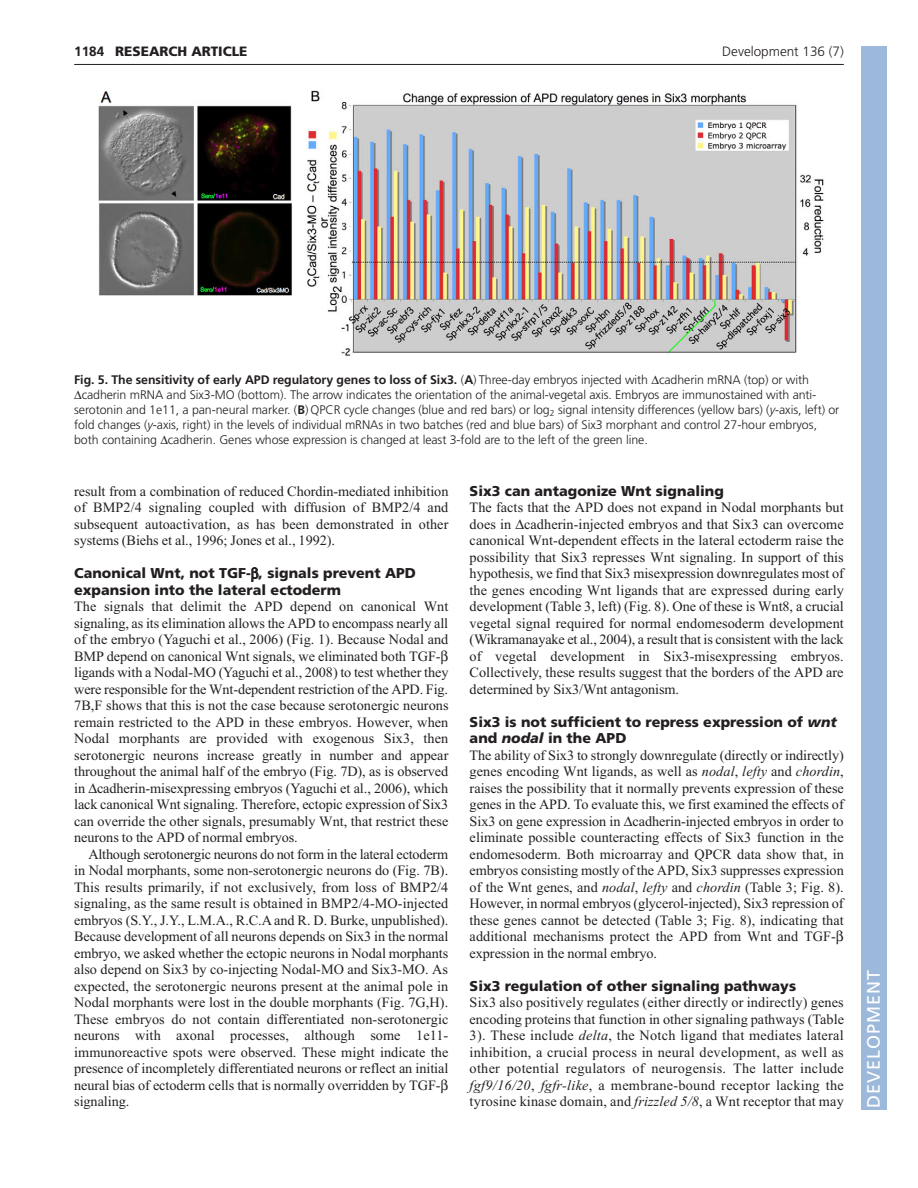
<style>
.page{position:relative;width:918px;height:1188px;background:#fff}
.page>*{position:absolute;margin:0;border:0;box-sizing:border-box;transform-origin:0 0}
.t1{font:18px "Frutiger LT Std";letter-spacing:.055em;color:#fff}
.t2{font:14.25px/16.5px "Times New Roman";color:#231f20;text-align:justify}
.t3{font:900 14.25px/16.5px "Frutiger LT Std";color:#231f20}
.t4{font:300 13.5px "Frutiger LT Std";color:#231f20}
.t5{font:900 13.5px "Frutiger LT Std";color:#231f20}
.t6{font:700 13.5px "Frutiger LT Std";color:#231f20}
.t7{font:300 12.3px "Frutiger LT Std";letter-spacing:-.005em;color:#231f20}
.t8{font:700 12.3px "Frutiger LT Std";letter-spacing:-.005em;color:#231f20}
.s1{font-weight:300}
.s2{font-weight:700}
.s3{font-style:italic}
</style>
<div class="page">
<hr style="left:74px;top:64px;width:770px;height:1px;background:#231f20">
<img style="left:98px;top:90px;width:726px;height:266px">
<div style="left:861px;top:46px;width:25px;height:1064px;background:#9cb9db"></div>
<svg style="left:251px;top:567px;width:8px;height:15px"></svg>
<p class="t6" style="left:74px;top:46px;width:32px">1184</p>
<p class="t5" style="left:115px;top:46px;width:134px">RESEARCH ARTICLE</p>
<p class="t4" style="left:722px;top:46px;width:123px">Development 136 (7)</p>
<p class="t8" style="left:74px;top:375px;width:736px">Fig. 5. The sensitivity of early APD regulatory genes to loss of Six3. <span class="s1">(</span>A<span class="s1">) Three-day embryos injected with cadherin mRNA (top) or with</span></p>
<p class="t7" style="left:82px;top:390px;width:736px">cadherin mRNA and Six3-MO (bottom). The arrow indicates the orientation of the animal-vegetal axis. Embryos are immunostained with anti-</p>
<p class="t7" style="left:74px;top:405px;width:767px">serotonin and 1e11, a pan-neural marker. (<span class="s2">B</span>) QPCR cycle changes (blue and red bars) or log<sub>2</sub> signal intensity differences (yellow bars) (<span class="s3">y</span>-axis, left) or</p>
<p class="t7" style="left:74px;top:420px;width:745px">fold changes (<span class="s3">y</span>-axis, right) in the levels of individual mRNAs in two batches (red and blue bars) of Six3 morphant and control 27-hour embryos,</p>
<p class="t7" style="left:74px;top:435px;width:575px">both containing cadherin. Genes whose expression is changed at least 3-fold are to the left of the green line.</p>
<p class="t2" style="left:74px;top:484px;width:376px">result from a combination of reduced Chordin-mediated inhibition of BMP2/4 signaling coupled with diffusion of BMP2/4 and subsequent autoactivation, as has been demonstrated in other systems (Biehs et al., 1996; Jones et al., 1992).</p>
<p class="t3" style="left:74px;top:566px;width:343px">Canonical Wnt, not TGF- , signals prevent APD expansion into the lateral ectoderm</p>
<p class="t2" style="left:74px;top:600px;width:376px;text-align:left">The signals that delimit the APD depend on canonical Wnt signaling, as its elimination allows the APD to encompass nearly all of the embryo (Yaguchi et al., 2006) (Fig. 1). Because Nodal and BMP depend on canonical Wnt signals, we eliminated both TGF&shy;ligands with a Nodal-MO (Yaguchi et al., 2008) to test whether they were responsible for the Wnt-dependent restriction of the APD. Fig.<br>7B,F shows that this is not the case because serotonergic neurons remain restricted to the APD in these embryos. However, when Nodal morphants are provided with exogenous Six3, then serotonergic neurons increase greatly in number and appear throughout the animal half of the embryo (Fig. 7D), as is observed in cadherin-misexpressing embryos (Yaguchi et al., 2006), which lack canonical Wnt signaling. Therefore, ectopic expression of Six3 can override the other signals, presumably Wnt, that restrict these neurons to the APD of normal embryos.</p>
<p class="t2" style="left:74px;top:847px;width:376px;text-align:left;text-indent:14px">Although serotonergic neurons do not form in the lateral ectoderm in Nodal morphants, some non-serotonergic neurons do (Fig. 7B).<br>This results primarily, if not exclusively, from loss of BMP2/4 signaling, as the same result is obtained in BMP2/4-MO-injected embryos (S.Y., J.Y., L.M.A., R.C.A and R. D. Burke, unpublished).<br>Because development of all neurons depends on Six3 in the normal embryo, we asked whether the ectopic neurons in Nodal morphants also depend on Six3 by co-injecting Nodal-MO and Six3-MO. As expected, the serotonergic neurons present at the animal pole in Nodal morphants were lost in the double morphants (Fig. 7G,H).<br>These embryos do not contain differentiated non-serotonergic neurons with axonal processes, although some 1e11- immunoreactive spots were observed. These might indicate the presence of incompletely differentiated neurons or reflect an initial neural bias of ectoderm cells that is normally overridden by TGF&shy;signaling.</p>
<p class="t3" style="left:470px;top:484px;width:256px">Six3 can antagonize Wnt signaling</p>
<p class="t2" style="left:470px;top:501px;width:376px">The facts that the APD does not expand in Nodal morphants but does in cadherin-injected embryos and that Six3 can overcome canonical Wnt-dependent effects in the lateral ectoderm raise the possibility that Six3 represses Wnt signaling. In support of this hypothesis, we find that Six3 misexpression downregulates most of the genes encoding Wnt ligands that are expressed during early development (Table 3, left) (Fig. 8). One of these is Wnt8, a crucial vegetal signal required for normal endomesoderm development (Wikramanayake et al., 2004), a result that is consistent with the lack of vegetal development in Six3-misexpressing embryos.<br>Collectively, these results suggest that the borders of the APD are determined by Six3/Wnt antagonism.</p>
<p class="t3" style="left:470px;top:715px;width:369px">Six3 is not sufficient to repress expression of <span class="s3">wnt </span>and <span class="s3">nodal</span> in the APD</p>
<p class="t2" style="left:470px;top:748px;width:376px;text-align:left">The ability of Six3 to strongly downregulate (directly or indirectly) genes encoding Wnt ligands, as well as <span class="s3">nodal</span>, <span class="s3">lefty</span> and <span class="s3">chordin</span>, raises the possibility that it normally prevents expression of these genes in the APD. To evaluate this, we first examined the effects of Six3 on gene expression in cadherin-injected embryos in order to eliminate possible counteracting effects of Six3 function in the endomesoderm. Both microarray and QPCR data show that, in embryos consisting mostly of the APD, Six3 suppresses expression of the Wnt genes, and <span class="s3">nodal</span>, <span class="s3">lefty</span> and <span class="s3">chordin</span> (Table 3; Fig. 8).<br>However, in normal embryos (glycerol-injected), Six3 repression of these genes cannot be detected (Table 3; Fig. 8), indicating that additional mechanisms protect the APD from Wnt and TGF&shy;expression in the normal embryo.</p>
<p class="t3" style="left:470px;top:979px;width:328px">Six3 regulation of other signaling pathways</p>
<p class="t2" style="left:470px;top:996px;width:376px">Six3 also positively regulates (either directly or indirectly) genes encoding proteins that function in other signaling pathways (Table 3). These include <span class="s3">delta</span>, the Notch ligand that mediates lateral inhibition, a crucial process in neural development, as well as other potential regulators of neurogensis. The latter include <span class="s3">fgf9/16/20</span>, <span class="s3">fgfr-like</span>, a membrane-bound receptor lacking the tyrosine kinase domain, and <span class="s3">frizzled 5/8</span>, a Wnt receptor that may</p>
<p class="t1" style="left:863px;top:1108px;width:140px;rotate:-90deg">DEVELOPMENT</p>
</div>
